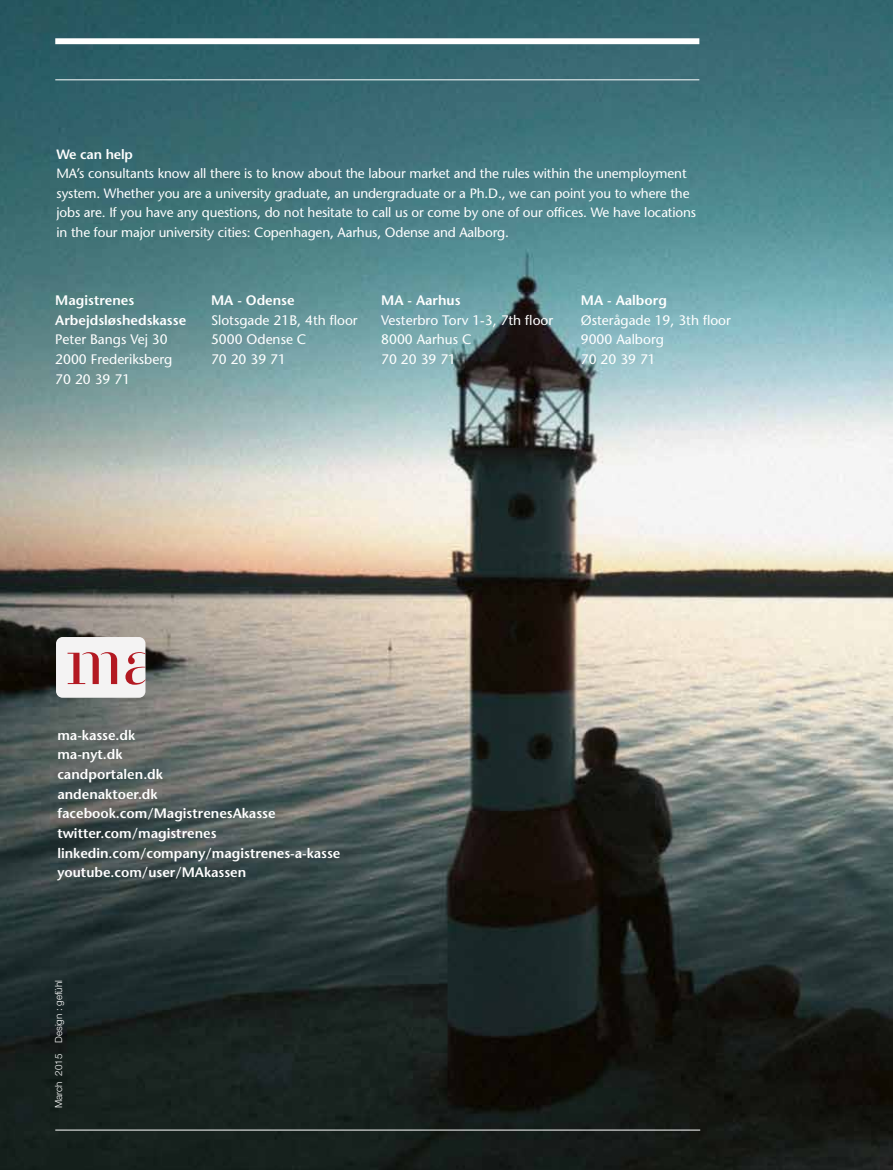
<style>
.page{position:relative;width:893px;height:1170px;background:#fff}
.page>*{position:absolute;margin:0;border:0;box-sizing:border-box;transform-origin:0 0}
.t1{font:600 13.8px/19.6px "Stone Sans";color:#fff}
.t2{font:13.8px/19.6px "Stone Sans";color:#fff}
.t3{font:13.5px/19.5px "Stone Sans";letter-spacing:-.01em;color:#fff}
.t4{font:600 13.5px "Stone Sans";letter-spacing:-.01em;color:#fff}
.t5{font:300 9.75px "Helvetica Neue LT Std";color:#fff}
</style>
<div class="page">
<img style="left:0;top:0;width:893px;height:1169px">
<div style="left:56px;top:637px;width:89px;height:60px;background:#f4f3f3;border-radius:7px"></div>
<svg style="left:125px;top:652px;width:20px;height:32px"></svg>
<svg style="left:68px;top:652px;width:49px;height:32px"></svg>
<hr style="left:55px;top:79px;width:644px;height:1px;background:#fff">
<div style="left:55px;top:38px;width:644px;height:6px;background:#fff"></div>
<hr style="left:55px;top:1129px;width:645px;height:1px;background:#fff">
<p class="t4" style="left:57px;top:146px;width:78px">We can help</p>
<p class="t3" style="left:57px;top:164px;width:641px">MA’s consultants know all there is to know about the labour market and the rules within the unemployment system. Whether you are a university graduate, an undergraduate or a Ph.D., we can point you to where the jobs are. If you have any questions, do not hesitate to call us or come by one of our offices. We have locations in the four major university cities: Copenhagen, Aarhus, Odense and Aalborg.</p>
<p class="t1" style="left:55px;top:290px;width:132px">Magistrenes<br>Arbejdsløshedskasse</p>
<p class="t2" style="left:55px;top:329px;width:119px">Peter Bangs Vej 30<br>2000 Frederiksberg<br>70 20 39 71</p>
<p class="t1" style="left:211px;top:290px;width:85px">MA - Odense</p>
<p class="t2" style="left:211px;top:310px;width:148px">Slotsgade 21B, 4th floor<br>5000 Odense C<br>70 20 39 71</p>
<p class="t1" style="left:381px;top:290px;width:81px">MA - Aarhus</p>
<p class="t2" style="left:381px;top:310px;width:173px">Vesterbro Torv 1-3, 7th floor<br>8000 Aarhus C<br>70 20 39 71</p>
<p class="t1" style="left:581px;top:290px;width:88px">MA - Aalborg</p>
<p class="t2" style="left:581px;top:310px;width:152px">Østerågade 19, 3th floor<br>9000 Aalborg<br>70 20 39 71</p>
<p class="t1" style="left:57px;top:725px;width:285px">ma-kasse.dk<br>ma-nyt.dk<br>candportalen.dk<br>andenaktoer.dk facebook.com/MagistrenesAkasse twitter.com/magistrenes linkedin.com/company/magistrenes-a-kasse youtube.com/user/MAkassen</p>
<p class="t5" style="left:53px;top:1107px;width:129px;rotate:-90deg">March 2015 Design : gefühl</p>
</div>
